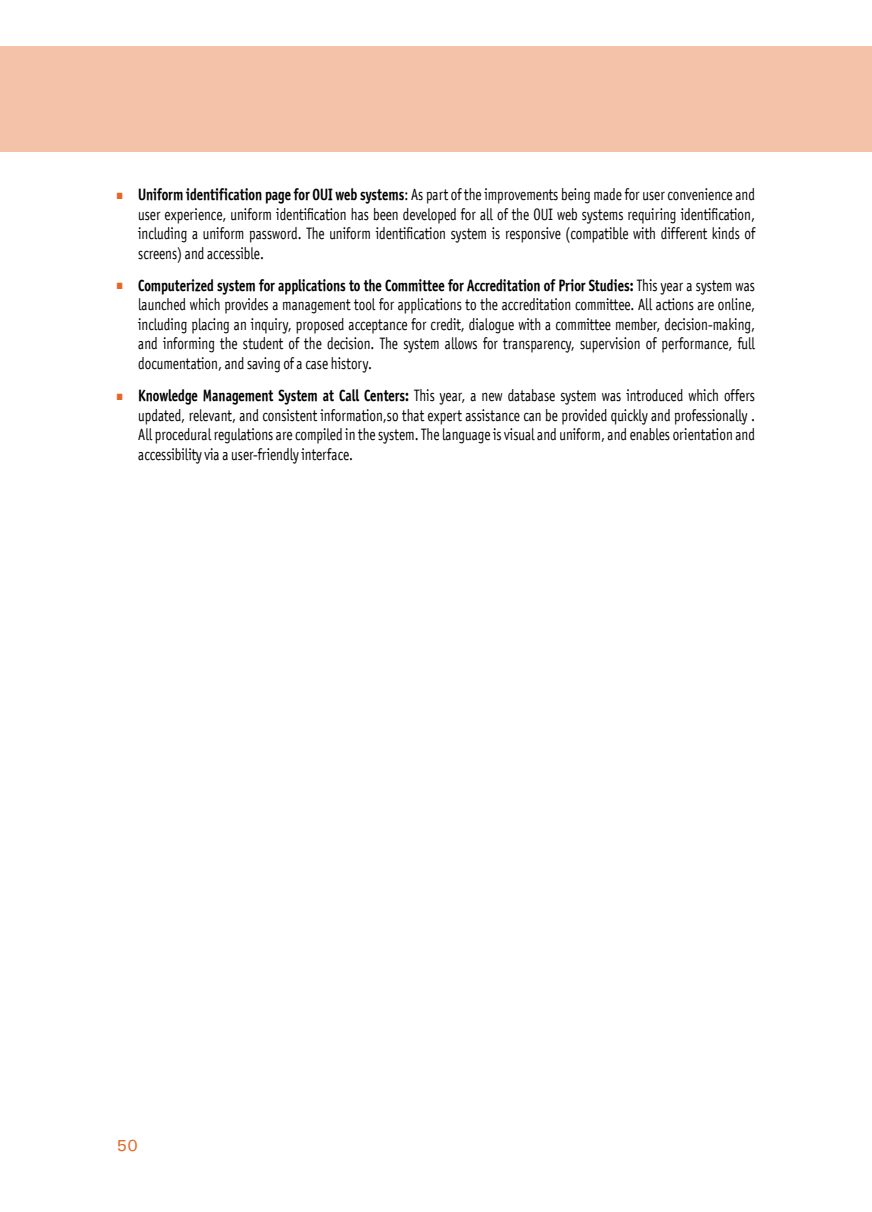
<style>
.page{position:relative;width:872px;height:1212px;background:#fff}
.page>*{position:absolute;margin:0;border:0;box-sizing:border-box;transform-origin:0 0}
.t1{font:19.5px "MF Narkis Tam";color:#e46727}
.t2{font:16.5px/19.5px "Officina San ITC";color:#000;text-align:justify;scale:.8 1}
.t3{font:16.5px "Officina Sans OSITCTT Bold";color:#000;scale:.8 1}
.s1{font-family:"Sucariot MF";font-weight:500;font-size:9px;color:#e46727}
.s2{font-family:"Officina Sans OSITCTT Bold"}
.s3{font-family:"Officina San ITC"}
</style>
<div class="page">
<div style="left:0;top:46px;width:872px;height:106px;background:#f4c2a8"></div>
<p class="t2" style="left:138px;top:185px;width:772px;text-indent:-21px"><span class="s1">0</span> <span class="s2">Uniform identification page for OUI web systems</span>: As part of the improvements being made for user convenience and user experience, uniform identification has been developed for all of the OUI web systems requiring identification, including a uniform password. The uniform identification system is responsive (compatible with different kinds of screens) and accessible.</p>
<p class="t3" style="left:117px;top:275px;width:799px"><span class="s1">0</span> Computerized system for applications to the Committee for Accreditation of Prior Studies: <span class="s3">This year a system was</span></p>
<p class="t2" style="left:138px;top:295px;width:772px">launched which provides a management tool for applications to the accreditation committee. All actions are online, including placing an inquiry, proposed acceptance for credit, dialogue with a committee member, decision-making, and informing the student of the decision. The system allows for transparency, supervision of performance, full documentation, and saving of a case history.</p>
<p class="t2" style="left:138px;top:386px;width:772px;text-indent:-21px"><span class="s1">0</span> <span class="s2">Knowledge Management System at Call Centers:</span> This year, a new database system was introduced which offers updated, relevant, and consistent information,so that expert assistance can be provided quickly and professionally .<br>All procedural regulations are compiled in the system. The language is visual and uniform, and enables orientation and accessibility via a user-friendly interface.</p>
<p class="t1" style="left:117px;top:1133px;width:22px">50</p>
</div>
